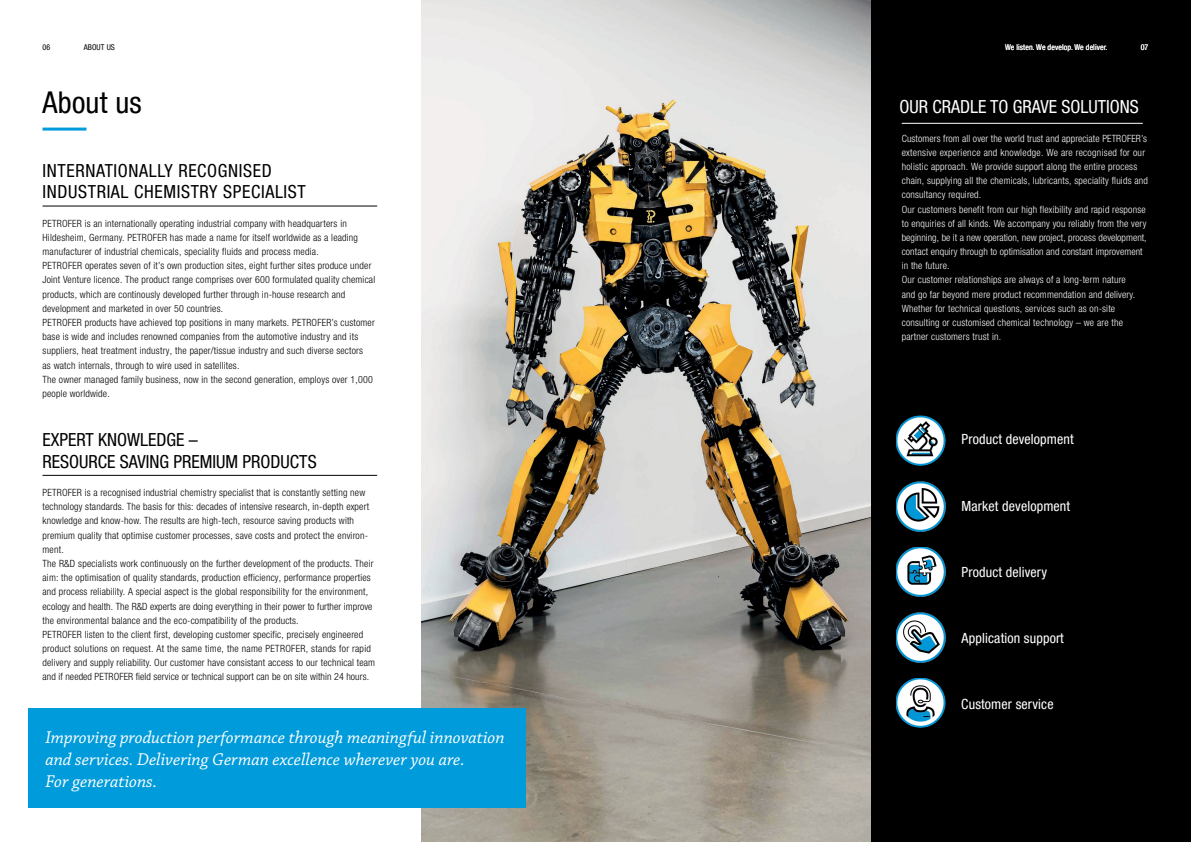
<style>
.page{position:relative;width:1191px;height:842px;background:#fff}
.page>*{position:absolute;margin:0;border:0;box-sizing:border-box;transform-origin:0 0}
.t1{font:condensed 30px "Helvetica Neue LTW1 G";letter-spacing:.01em;color:#000}
.t2{font:italic 18px/21.6px "Chaparral Pro";color:#fff}
.t3{font:condensed 18px/21.3px "Helvetica Neue LTW1 G";letter-spacing:.035em;color:#000}
.t4{font:condensed 18px/21.3px "Helvetica Neue LTW1 G";color:#000}
.t5{font:condensed 18px "Helvetica Neue LTW1 G";color:#fff}
.t6{font:condensed 14px "Helvetica Neue LTW1 G";letter-spacing:.01em;color:#fff}
.t7{font:300 condensed 10px/14.2px "Helvetica Neue LTW1 G";letter-spacing:.02em;color:#000}
.t8{font:300 condensed 10px/14.2px "Helvetica Neue LTW1 G";letter-spacing:.02em;color:#fff}
.t9{font:condensed 8px "Helvetica Neue LTW1 G";letter-spacing:.01em;color:#fff}
.t10{font:condensed 8px "Helvetica Neue LTW1 G";letter-spacing:.01em;color:#000}
</style>
<div class="page">
<img style="left:422px;top:0;width:449px;height:842px">
<div style="left:871px;top:0;width:320px;height:842px;background:#000"></div>
<div style="left:28px;top:709px;width:498px;height:99px;background:#009bdb"></div>
<img style="left:896px;top:416px;width:49px;height:49px">
<img style="left:896px;top:481px;width:49px;height:50px">
<img style="left:896px;top:547px;width:49px;height:50px">
<img style="left:896px;top:612px;width:49px;height:50px">
<img style="left:896px;top:678px;width:49px;height:50px">
<hr style="left:43px;top:128px;width:43px;height:3px;background:#009bdb">
<hr style="left:901px;top:123px;width:241px;height:1px;background:#fff">
<hr style="left:43px;top:206px;width:334px;height:1px;background:#000">
<hr style="left:43px;top:475px;width:334px;height:1px;background:#000">
<p class="t10" style="left:43px;top:42px;width:9px">06</p>
<p class="t10" style="left:84px;top:42px;width:33px">ABOUT US</p>
<p class="t9" style="left:1005px;top:42px;width:104px">We listen. We develop. We deliver.</p>
<p class="t9" style="left:1140px;top:42px;width:9px">07</p>
<h1 class="t1" style="left:43px;top:85px;width:101px">About us</h1>
<h2 class="t5" style="left:899px;top:96px;width:241px">OUR CRADLE TO GRAVE SOLUTIONS</h2>
<h2 class="t3" style="left:43px;top:160px;width:265px">INTERNATIONALLY RECOGNISED<br>INDUSTRIAL CHEMISTRY SPECIALIST</h2>
<p class="t7" style="left:43px;top:216px;width:334px">PETROFER is an internationally operating industrial company with headquarters in Hildesheim, Germany. PETROFER has made a name for itself worldwide as a leading manufacturer of industrial chemicals, speciality fluids and process media.<br>PETROFER operates seven of it’s own production sites, eight further sites produce under Joint Venture licence. The product range comprises over 600 formulated quality chemical products, which are continously developed further through in-house research and development and marketed in over 50 countries.<br>PETROFER products have achieved top positions in many markets. PETROFER’s customer base is wide and includes renowned companies from the automotive industry and its suppliers, heat treatment industry, the paper/tissue industry and such diverse sectors<br>as watch internals, through to wire used in satellites.<br>The owner managed family business, now in the second generation, employs over 1,000 people worldwide.</p>
<h2 class="t4" style="left:43px;top:429px;width:276px">EXPERT KNOWLEDGE –<br>RESOURCE SAVING PREMIUM PRODUCTS</h2>
<p class="t7" style="left:43px;top:486px;width:334px">PETROFER is a recognised industrial chemistry specialist that is constantly setting new technology standards. The basis for this: decades of intensive research, in-depth expert knowledge and know-how. The results are high-tech, resource saving products with premium quality that optimise customer processes, save costs and protect the environ&shy;ment.<br>The R&amp;D specialists work continuously on the further development of the products. Their aim: the optimisation of quality standards, production efficiency, performance properties and process reliability. A special aspect is the global responsibility for the environment, ecology and health. The R&amp;D experts are doing everything in their power to further improve the environmental balance and the eco-compatibility of the products.<br>PETROFER listen to the client first, developing customer specific, precisely engineered product solutions on request. At the same time, the name PETROFER, stands for rapid delivery and supply reliability. Our customer have consistant access to our technical team and if needed PETROFER field service or technical support can be on site within 24 hours.</p>
<h2 class="t2" style="left:45px;top:728px;width:461px">Improving production performance through meaningful innovation and services. Delivering German excellence wherever you are.<br>For generations.</h2>
<p class="t8" style="left:901px;top:131px;width:248px">Customers from all over the world trust and appreciate PETROFER’s extensive experience and knowledge. We are recognised for our holistic approach. We provide support along the entire process chain, supplying all the chemicals, lubricants, speciality fluids and consultancy required.<br>Our customers benefit from our high flexibility and rapid response to enquiries of all kinds. We accompany you reliably from the very beginning, be it a new operation, new project, process development, contact enquiry through to optimisation and constant improvement in the future.<br>Our customer relationships are always of a long-term nature<br>and go far beyond mere product recommendation and delivery.<br>Whether for technical questions, services such as on-site consulting or customised chemical technology – we are the partner customers trust in.</p>
<h3 class="t6" style="left:961px;top:431px;width:114px">Product development</h3>
<h3 class="t6" style="left:961px;top:497px;width:110px">Market development</h3>
<h3 class="t6" style="left:961px;top:563px;width:87px">Product delivery</h3>
<h3 class="t6" style="left:961px;top:629px;width:104px">Application support</h3>
<h3 class="t6" style="left:961px;top:695px;width:94px">Customer service</h3>
</div>
